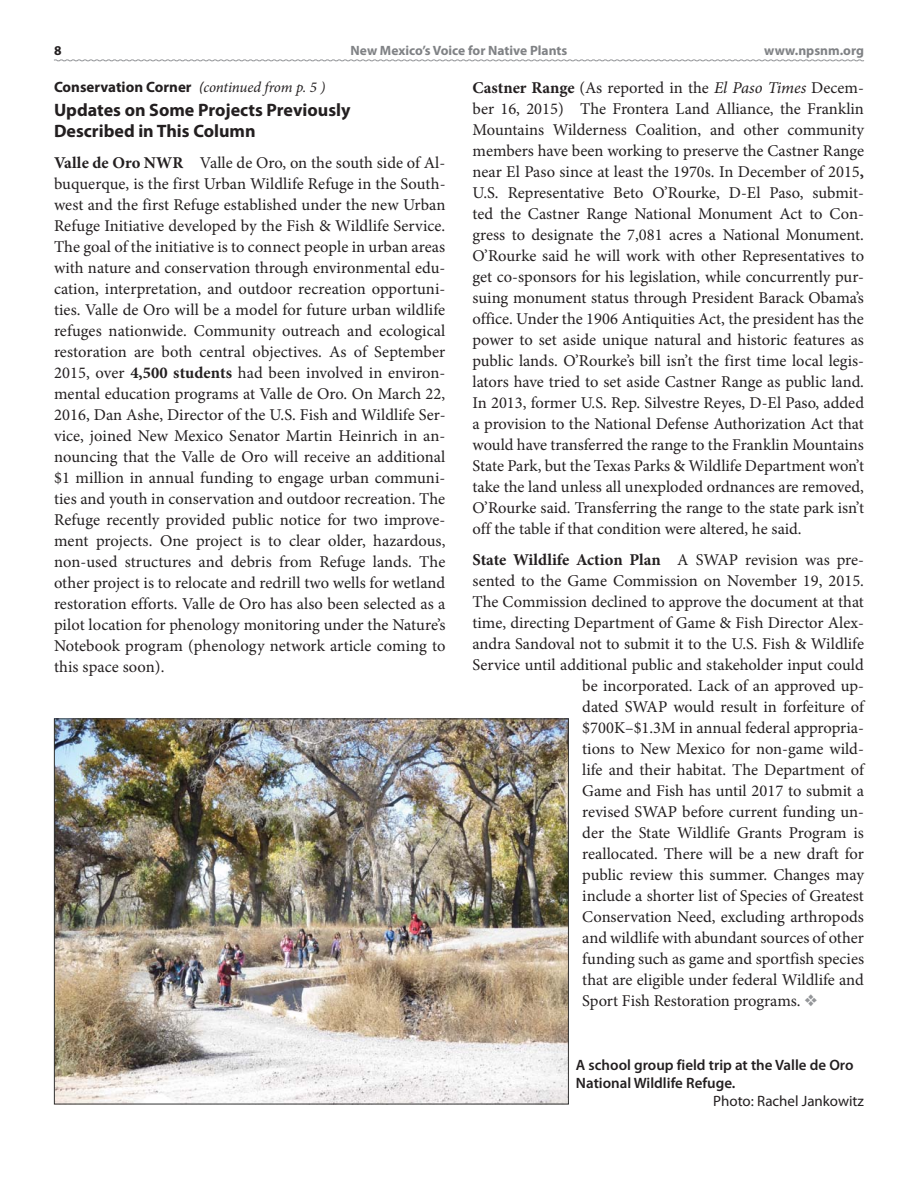
<style>
.page{position:relative;width:918px;height:1188px;background:#fff}
.page>*{position:absolute;margin:0;border:0;box-sizing:border-box;transform-origin:0 0}
.t1{font:700 18px/21px "Myriad Pro";color:#231f20}
.t2{font:16.5px/21px "Minion Pro";color:#231f20;text-align:justify}
.t3{font:700 16.5px "Minion Pro";letter-spacing:-.005em;color:#231f20}
.t4{font:600 15px/18px "Myriad Pro";color:#231f20}
.t5{font:700 15px "Myriad Pro";color:#231f20}
.t6{font:15px "Myriad Pro";color:#231f20}
.t7{font:700 13.5px "Myriad Pro";color:#808285}
.t8{font:700 13.5px "Myriad Pro";color:#231f20}
.s1{font-weight:400;font-style:italic}
.s2{font-family:"Minion Pro";font-weight:400;font-style:italic}
.s3{font-weight:700}
.s4{font-style:italic}
.s5{font-weight:400}
.s6{color:#939598}
</style>
<div class="page">
<svg style="left:54px;top:59px;width:810px;height:3px"></svg>
<img style="left:56px;top:720px;width:511px;height:382px">
<p class="t8" style="left:54px;top:46px;width:9px">8</p>
<p class="t7" style="left:351px;top:46px;width:218px">New Mexico’s Voice for Native Plants</p>
<p class="t7" style="left:764px;top:46px;width:101px">www.npsnm.org</p>
<p class="t5" style="left:54px;top:82px;width:273px">Conservation Corner <span class="s1">(</span><span class="s2">continued from p. 5 )</span></p>
<p class="t2" style="left:472px;top:79px;width:393px"><span class="s3">Castner Range</span> (As reported in the <span class="s4">El Paso Times</span> Decem&shy;ber 16, 2015) The Frontera Land Alliance, the Franklin Mountains Wilderness Coalition, and other community members have been working to preserve the Castner Range near El Paso since at least the 1970s. In December of 2015<span class="s3">, </span>U.S. Representative Beto O’Rourke, D-El Paso, submit&shy;ted the Castner Range National Monument Act to Con&shy;gress to designate the 7,081 acres a National Monument.<br>O’Rourke said he will work with other Representatives to get co-sponsors for his legislation, while concurrently pur&shy;suing monument status through President Barack Obama’s office. Under the 1906 Antiquities Act, the president has the power to set aside unique natural and historic features as public lands. O’Rourke’s bill isn’t the first time local legis&shy;lators have tried to set aside Castner Range as public land.<br>In 2013, former U.S. Rep. Silvestre Reyes, D-El Paso, added a provision to the National Defense Authorization Act that would have transferred the range to the Franklin Mountains State Park, but the Texas Parks &amp; Wildlife Department won’t take the land unless all unexploded ordnances are removed, O’Rourke said. Transferring the range to the state park isn’t off the table if that condition were altered, he said.</p>
<p class="t3" style="left:473px;top:554px;width:393px">State Wildlife Action Plan <span class="s5">A SWAP revision was pre-</span></p>
<p class="t2" style="left:473px;top:572px;width:393px">sented to the Game Commission on November 19, 2015.</p>
<p class="t2" style="left:473px;top:593px;width:393px">The Commission declined to approve the document at that</p>
<p class="t2" style="left:473px;top:614px;width:393px">time, directing Department of Game &amp; Fish Director Alex-</p>
<p class="t2" style="left:473px;top:635px;width:393px">andra Sandoval not to submit it to the U.S. Fish &amp; Wildlife</p>
<p class="t2" style="left:473px;top:656px;width:393px">Service until additional public and stakeholder input could</p>
<p class="t2" style="left:582px;top:677px;width:283px">be incorporated. Lack of an approved up-</p>
<p class="t2" style="left:582px;top:698px;width:283px">dated SWAP would result in forfeiture of</p>
<p class="t2" style="left:582px;top:719px;width:283px">$700K–$1.3M in annual federal appropria-</p>
<p class="t2" style="left:582px;top:740px;width:283px">tions to New Mexico for non-game wild-</p>
<p class="t2" style="left:582px;top:761px;width:283px">life and their habitat. The Department of</p>
<p class="t2" style="left:582px;top:782px;width:283px">Game and Fish has until 2017 to submit a</p>
<p class="t2" style="left:582px;top:803px;width:283px">revised SWAP before current funding un-</p>
<p class="t2" style="left:582px;top:824px;width:283px">der the State Wildlife Grants Program is</p>
<p class="t2" style="left:582px;top:845px;width:283px">reallocated. There will be a new draft for</p>
<p class="t2" style="left:582px;top:866px;width:283px">public review this summer. Changes may</p>
<p class="t2" style="left:582px;top:887px;width:283px">include a shorter list of Species of Greatest</p>
<p class="t2" style="left:582px;top:908px;width:283px">Conservation Need, excluding arthropods</p>
<p class="t2" style="left:582px;top:929px;width:283px">and wildlife with abundant sources of other</p>
<p class="t2" style="left:582px;top:950px;width:283px">funding such as game and sportfish species</p>
<p class="t2" style="left:582px;top:971px;width:283px">that are eligible under federal Wildlife and</p>
<p class="t2" style="left:582px;top:992px;width:236px">Sport Fish Restoration programs. <span class="s6">❖</span></p>
<p class="t1" style="left:54px;top:101px;width:298px">Updates on Some Projects Previously<br>Described in This Column</p>
<p class="t2" style="left:54px;top:154px;width:393px"><span class="s3">Valle de Oro NWR</span> Valle de Oro, on the south side of Al&shy;buquerque, is the first Urban Wildlife Refuge in the South&shy;west and the first Refuge established under the new Urban Refuge Initiative developed by the Fish &amp; Wildlife Service.<br>The goal of the initiative is to connect people in urban areas with nature and conservation through environmental edu&shy;cation, interpretation, and outdoor recreation opportuni&shy;ties. Valle de Oro will be a model for future urban wildlife refuges nationwide. Community outreach and ecological restoration are both central objectives. As of September 2015, over <span class="s3">4,500 students</span> had been involved in environ&shy;mental education programs at Valle de Oro. On March 22, 2016, Dan Ashe, Director of the U.S. Fish and Wildlife Ser&shy;vice, joined New Mexico Senator Martin Heinrich in an&shy;nouncing that the Valle de Oro will receive an additional $1 million in annual funding to engage urban communi&shy;ties and youth in conservation and outdoor recreation. The Refuge recently provided public notice for two improve&shy;ment projects. One project is to clear older, hazardous, non-used structures and debris from Refuge lands. The other project is to relocate and redrill two wells for wetland restoration efforts. Valle de Oro has also been selected as a pilot location for phenology monitoring under the Nature’s Notebook program (phenology network article coming to this space soon).</p>
<p class="t4" style="left:576px;top:1057px;width:279px">A school group field trip at the Valle de Oro<br>National Wildlife Refuge.</p>
<p class="t6" style="left:713px;top:1095px;width:152px">Photo: Rachel Jankowitz</p>
</div>
